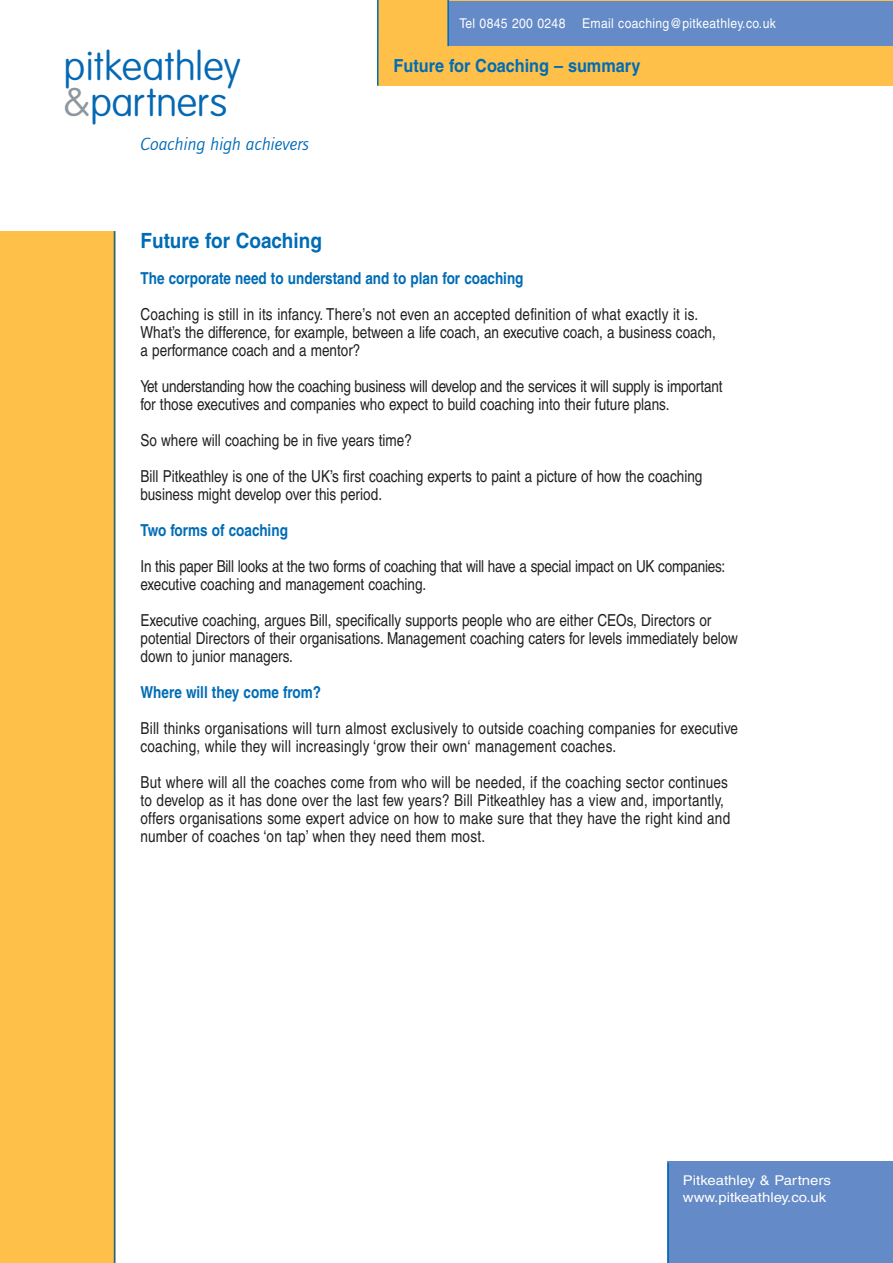
<style>
.page{position:relative;width:893px;height:1263px;background:#fff}
.page>*{position:absolute;margin:0;border:0;box-sizing:border-box;transform-origin:0 0}
.t1{font:100 39.45px/36.2px "VAG Rounded";letter-spacing:.01em;color:#0568b3}
.t2{font:700 21px "Helvetica";color:#006cb6;scale:.9 1}
.t3{font:700 18px "Helvetica";color:#006cb6;scale:.9 1}
.t4{font:italic 18px "Foundry Journal";color:#006cb6}
.t5{font:16.5px/18px "Helvetica";color:#231f20;scale:.82 1}
.t6{font:700 16.5px "Helvetica";color:#006cb6;scale:.82 1}
.t7{font:13.5px "Helvetica";letter-spacing:.03em;color:#fff;scale:.9 1}
.t8{font:13.5px/17.2px "Helvetica";letter-spacing:.005em;color:#fff;scale:1.11 1}
.s1{color:#8e979d}
</style>
<div class="page">
<div style="left:0;top:231px;width:115px;height:1032px;background:#fec048"></div>
<hr style="left:114px;top:231px;width:1px;height:1032px;background:#006cb6">
<div style="left:378px;top:0;width:515px;height:86px;background:#fec048"></div>
<hr style="left:377px;top:0;width:2px;height:86px;background:#006cb6">
<div style="left:449px;top:2px;width:444px;height:44px;background:#648ac7"></div>
<hr style="left:447px;top:0;width:2px;height:46px;background:#006cb6">
<div style="left:668px;top:1162px;width:225px;height:101px;background:#648ac7"></div>
<hr style="left:667px;top:1163px;width:2px;height:100px;background:#006cb6">
<h1 class="t1" style="left:63px;top:51px;width:179px">pitkeathley <span class="s1">&amp;</span>partners</h1>
<p class="t4" style="left:139px;top:137px;width:170px">Coaching high achievers</p>
<p class="t7" style="left:459px;top:18px;width:353px">Tel 0845 200 0248 Email coaching@pitkeathley.co.uk</p>
<p class="t3" style="left:394px;top:60px;width:276px">Future for Coaching – summary</p>
<p class="t2" style="left:141px;top:233px;width:203px">Future for Coaching</p>
<p class="t6" style="left:141px;top:272px;width:469px">The corporate need to understand and to plan for coaching</p>
<p class="t5" style="left:141px;top:306px;width:703px">Coaching is still in its infancy. There’s not even an accepted definition of what exactly it is.<br>What’s the difference, for example, between a life coach, an executive coach, a business coach, a performance coach and a mentor?</p>
<p class="t5" style="left:141px;top:378px;width:711px">Yet understanding how the coaching business will develop and the services it will supply is important for those executives and companies who expect to build coaching into their future plans.</p>
<p class="t5" style="left:141px;top:423px;width:687px;line-height:36px">So where will coaching be in five years time?<br>Bill Pitkeathley is one of the UK’s first coaching experts to paint a picture of how the coaching</p>
<p class="t5" style="left:141px;top:486px;width:296px">business might develop over this period.</p>
<p class="t6" style="left:141px;top:524px;width:181px">Two forms of coaching</p>
<p class="t5" style="left:141px;top:558px;width:715px">In this paper Bill looks at the two forms of coaching that will have a special impact on UK companies: executive coaching and management coaching.</p>
<p class="t5" style="left:141px;top:612px;width:730px">Executive coaching, argues Bill, specifically supports people who are either CEOs, Directors or potential Directors of their organisations. Management coaching caters for levels immediately below down to junior managers.</p>
<p class="t6" style="left:141px;top:686px;width:222px">Where will they come from?</p>
<p class="t5" style="left:141px;top:720px;width:730px">Bill thinks organisations will turn almost exclusively to outside coaching companies for executive coaching, while they will increasingly ‘grow their own‘ management coaches.</p>
<p class="t5" style="left:141px;top:774px;width:721px">But where will all the coaches come from who will be needed, if the coaching sector continues to develop as it has done over the last few years? Bill Pitkeathley has a view and, importantly, offers organisations some expert advice on how to make sure that they have the right kind and number of coaches ‘on tap’ when they need them most.</p>
<p class="t8" style="left:683px;top:1173px;width:135px">Pitkeathley &amp; Partners www.pitkeathley.co.uk</p>
</div>
